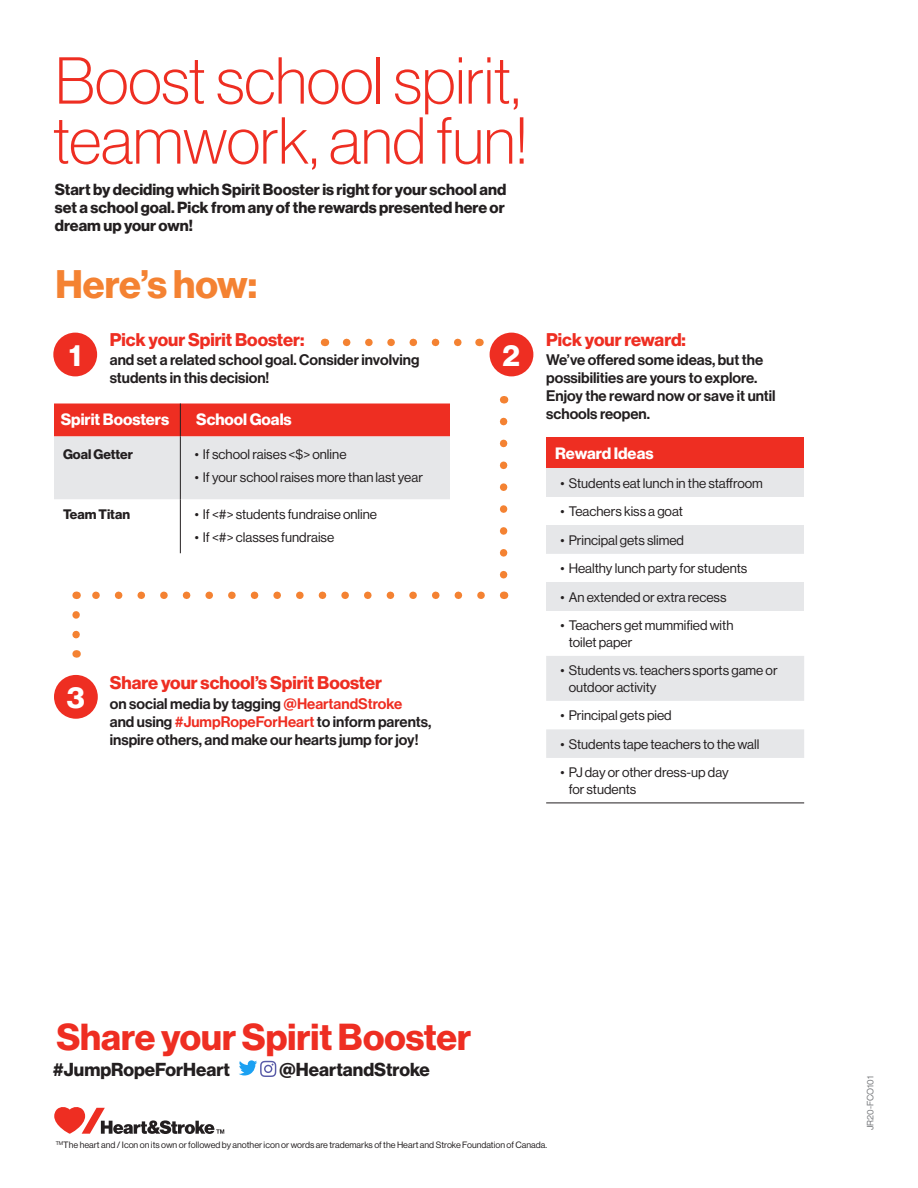
<style>
.page{position:relative;width:918px;height:1188px;background:#fff}
.page>*{position:absolute;margin:0;border:0;box-sizing:border-box;transform-origin:0 0}
.t1{font:64.8px/60px "N Haas Grotesk DS Std 35 X Lt";color:#ee2e22}
.t2{font:39px "N Haas Grotesk DS Std 75 Bd";color:#f48232}
.t3{font:36.75px "N Haas Grotesk DS Std 75 Bd";color:#ee2e22}
.t4{font:30px "N Haas Grotesk DS Std 75 Bd";color:#fff}
.t5{font:18.45px "N Haas Grotesk DS Std 75 Bd";color:#231f20}
.body_copy{font:18px "N Haas Grotesk DS Std 75 Bd";color:#ee2e22}
.Sub-Header{font:16.2px "N Haas Grotesk DS Std 75 Bd";color:#fff}
.t6{font:15.75px/18px "N Haas Grotesk DS Std 75 Bd";color:#231f20;text-align:justify}
.body_copy-2{font:15px/18px "N Haas Grotesk DS Std 65 Md";color:#231f20}
.t7{font:13.5px/16.5px "N Haas Grotesk DS Std 55 Rg";color:#231f20}
.t8{font:13.5px "N Haas Grotesk DS Std 75 Bd";color:#231f20}
.t9{font:9px "N Haas Grotesk DS Std 55 Rg";color:#231f20}
.t10{font:9px "N Haas Grotesk DS Std 55 Rg";color:#76787b}
.s1{color:#ee2e22}
</style>
<div class="page">
<svg style="left:54px;top:404px;width:396px;height:95px;background:#e8a8a5"></svg>
<hr style="left:180px;top:404px;width:1px;height:32px;background:#231f20">
<hr style="left:180px;top:436px;width:1px;height:63px;background:#231f20">
<hr style="left:180px;top:499px;width:1px;height:54px;background:#231f20">
<svg style="left:54px;top:1107px;width:170px;height:27px"></svg>
<div style="left:53px;top:333px;width:44px;height:43px;background:#ee2e22;border-radius:50%"></div>
<div style="left:490px;top:333px;width:43px;height:43px;background:#ee2e22;border-radius:50%"></div>
<div style="left:54px;top:675px;width:44px;height:44px;background:#ee2e22;border-radius:50%"></div>
<div style="left:546px;top:438px;width:258px;height:30px;background:#ee2e22"></div>
<div style="left:546px;top:468px;width:258px;height:29px;background:#e6e7e9"></div>
<div style="left:546px;top:525px;width:258px;height:29px;background:#e6e7e9"></div>
<svg style="left:546px;top:802px;width:258px;height:1px"></svg>
<div style="left:546px;top:582px;width:258px;height:29px;background:#e6e7e9"></div>
<svg style="left:546px;top:656px;width:258px;height:102px"></svg>
<hr style="left:546px;top:803px;width:258px;height:1px;background:#231f20">
<svg style="left:239px;top:1060px;width:37px;height:17px"></svg>
<svg style="left:347px;top:339px;width:115px;height:7px"></svg>
<svg style="left:500px;top:421px;width:7px;height:158px"></svg>
<svg style="left:92px;top:592px;width:389px;height:7px"></svg>
<svg style="left:72px;top:615px;width:8px;height:24px"></svg>
<p class="t1" style="left:53px;top:51px;width:476px">Boost school spirit, teamwork, and fun!</p>
<p class="t6" style="left:55px;top:181px;width:453px">Start by deciding which Spirit Booster is right for your school and set a school goal. Pick from any of the rewards presented here or dream up your own!</p>
<p class="t2" style="left:56px;top:262px;width:203px">Here’s how:</p>
<p class="body_copy" style="left:110px;top:329px;width:196px">Pick your Spirit Booster:</p>
<p class="body_copy-2" style="left:110px;top:351px;width:311px">and set a related school goal. Consider involving students in this decision!</p>
<p class="t4" style="left:69px;top:338px;width:14px">1</p>
<p class="t4" style="left:503px;top:338px;width:19px">2</p>
<p class="Sub-Header" style="left:61px;top:410px;width:110px">Spirit Boosters</p>
<p class="Sub-Header" style="left:196px;top:410px;width:97px">School Goals</p>
<p class="t8" style="left:63px;top:446px;width:71px">Goal Getter</p>
<p class="t7" style="left:195px;top:446px;width:153px">• If school raises &lt;$&gt; online</p>
<p class="t7" style="left:195px;top:469px;width:230px">• If your school raises more than last year</p>
<p class="t8" style="left:63px;top:506px;width:69px">Team Titan</p>
<p class="t7" style="left:195px;top:506px;width:184px">• If &lt;#&gt; students fundraise online</p>
<p class="t7" style="left:195px;top:529px;width:141px">• If &lt;#&gt; classes fundraise</p>
<p class="t4" style="left:67px;top:680px;width:19px">3</p>
<p class="body_copy" style="left:110px;top:672px;width:274px">Share your school’s Spirit Booster</p>
<p class="body_copy-2" style="left:110px;top:695px;width:323px">on social media by tagging <span class="s1">@HeartandStroke<br></span>and using <span class="s1">#JumpRopeForHeart</span> to inform parents, inspire others, and make our hearts jump for joy!</p>
<p class="body_copy" style="left:546px;top:329px;width:141px">Pick your reward:</p>
<p class="body_copy-2" style="left:546px;top:351px;width:231px">We’ve offered some ideas, but the possibilities are yours to explore.<br>Enjoy the reward now or save it until schools reopen.</p>
<p class="Sub-Header" style="left:555px;top:444px;width:100px">Reward Ideas</p>
<p class="t7" style="left:561px;top:475px;width:204px">• Students eat lunch in the staffroom</p>
<p class="t7" style="left:561px;top:503px;width:124px">• Teachers kiss a goat</p>
<p class="t7" style="left:561px;top:532px;width:125px">• Principal gets slimed</p>
<p class="t7" style="left:561px;top:560px;width:188px">• Healthy lunch party for students</p>
<p class="t7" style="left:561px;top:589px;width:167px">• An extended or extra recess</p>
<p class="t7" style="left:569px;top:618px;width:166px;text-indent:-8px">• Teachers get mummified with toilet paper</p>
<p class="t7" style="left:569px;top:662px;width:211px;text-indent:-8px">• Students vs. teachers sports game or outdoor activity</p>
<p class="t7" style="left:561px;top:707px;width:113px">• Principal gets pied</p>
<p class="t7" style="left:561px;top:736px;width:200px">• Students tape teachers to the wall</p>
<p class="t7" style="left:569px;top:765px;width:162px;text-indent:-8px">• PJ day or other dress-up day for students</p>
<p class="t3" style="left:56px;top:1016px;width:416px">Share your Spirit Booster</p>
<p class="t5" style="left:53px;top:1058px;width:179px">#JumpRopeForHeart</p>
<p class="t5" style="left:279px;top:1058px;width:152px">@HeartandStroke</p>
<p class="t9" style="left:56px;top:1140px;width:493px"><sup>TM</sup>The heart and / Icon on its own or followed by another icon or words are trademarks of the Heart and Stroke Foundation of Canada.</p>
<p class="t10" style="left:865px;top:1130px;width:56px;rotate:-90deg">JR20-FCO101</p>
</div>
